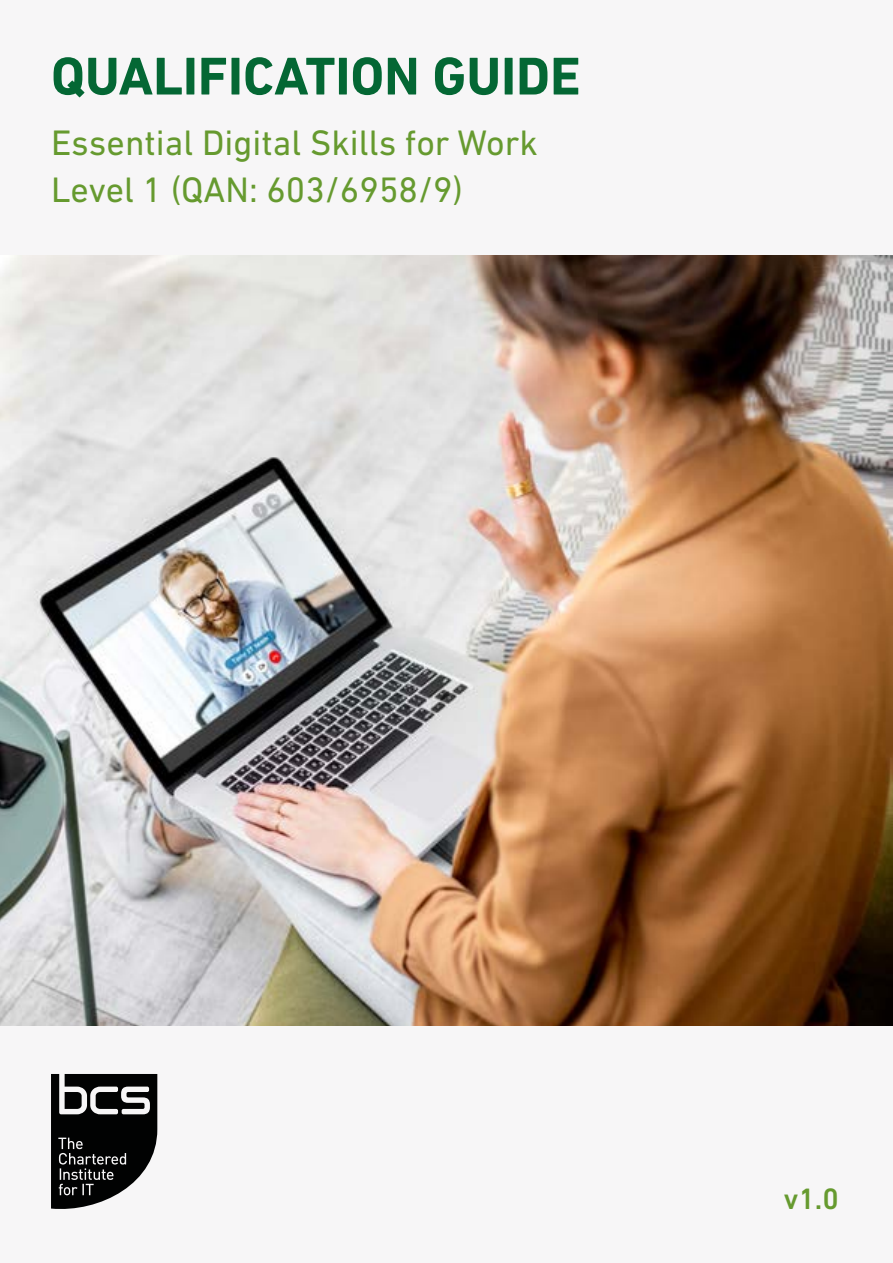
<style>
.page{position:relative;width:893px;height:1263px;background:#f7f6f7}
.page>*{position:absolute;margin:0;border:0;box-sizing:border-box;transform-origin:0 0}
.t1{font:700 54px "DIN Next LT Pro";color:#046734}
.t2{font:36px/47.4px "DIN Next LT Pro";color:#669a2f}
.t3{font:500 30px "DIN Next LT Pro";color:#669a2f}
</style>
<div class="page">
<img style="left:0;top:255px;width:893px;height:771px">
<svg style="left:51px;top:1074px;width:106px;height:135px"></svg>
<h1 class="t1" style="left:51px;top:45px;width:531px">QUALIFICATION GUIDE</h1>
<p class="t2" style="left:51px;top:118px;width:488px">Essential Digital Skills for Work<br>Level 1 (QAN: 603/6958/9)</p>
<p class="t3" style="left:784px;top:1181px;width:57px">v1.0</p>
</div>
